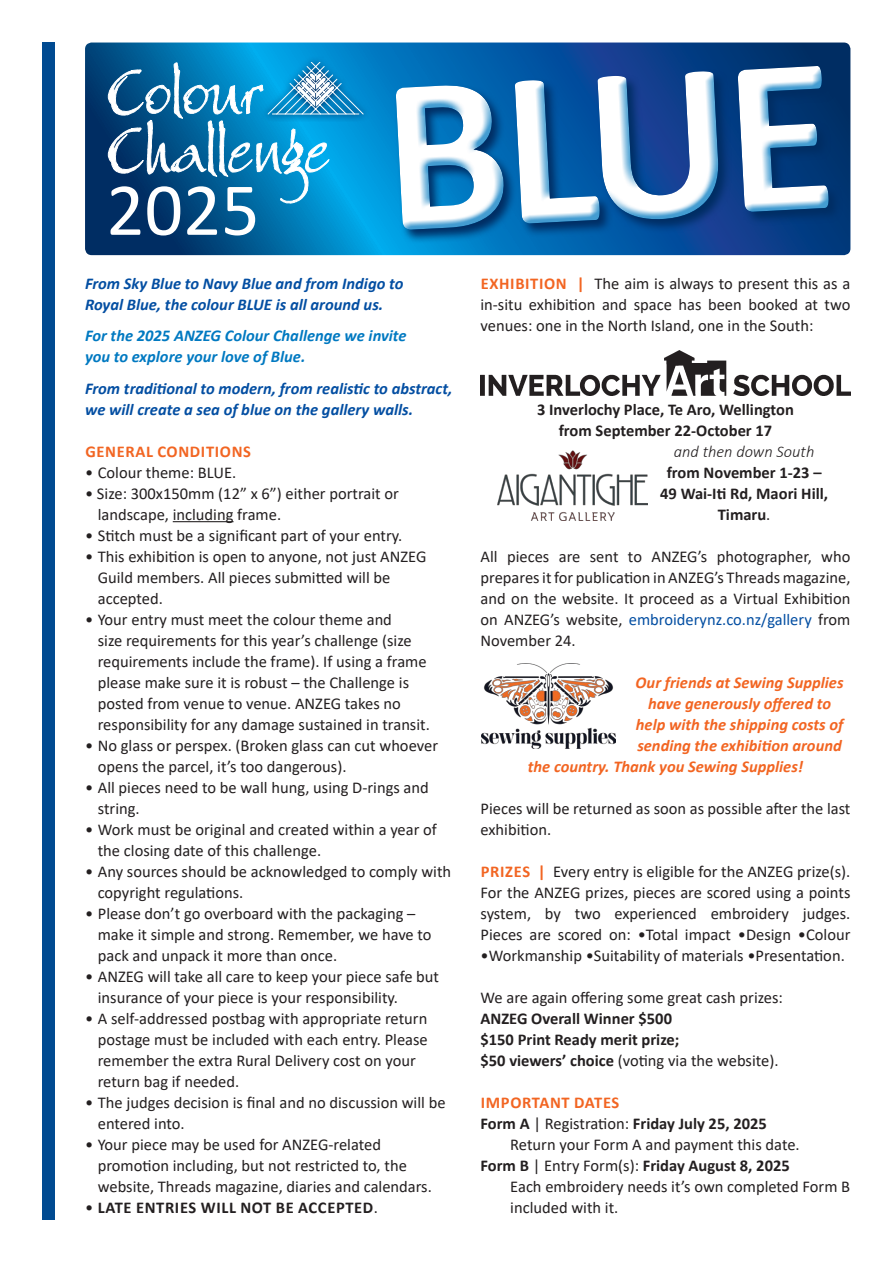
<style>
.page{position:relative;width:893px;height:1263px;background:#fff}
.page>*{position:absolute;margin:0;border:0;box-sizing:border-box;transform-origin:0 0}
.t1{font:75.6px "Calibri";color:#fff}
.t2{font:67.5px/58.1px "Bergell Std";color:#fff}
.t3{font:16.5px/21px "Calibri";color:#231f20}
.t4{font:700 16.5px/21px "Calibri";color:#231f20;text-align:center}
.t5{font:italic 700 16.5px/21px "Calibri";color:#034ea2}
.t6{font:italic 700 16.5px "Calibri";color:#f26522}
.t7{font:italic 700 16.5px/21px "Calibri";color:#0079c1}
.t8{font:700 16.5px "Calibri";letter-spacing:.04em;color:#f26522}
.t9{font:700 16.5px "Calibri";letter-spacing:.04em;color:#231f20}
.t10{font:italic 300 16.5px "Calibri";color:#231f20}
.s1{font-weight:400}
.s2{font-weight:700;color:#f26522}
.s3{color:#034ea2}
</style>
<div class="page">
<hr style="left:173px;top:521px;width:61px;height:1px;background:#231f20">
<div style="left:43px;top:43px;width:12px;height:1177px;background:#004a91"></div>
<img style="left:482px;top:663px;width:134px;height:85px">
<svg style="left:85px;top:43px;width:765px;height:212px;background:#015c9a"></svg>
<svg style="left:259px;top:53px;width:130px;height:87px;background:#0089cf"></svg>
<svg style="left:108px;top:62px;width:255px;height:142px;background:#1a7fb5"></svg>
<svg style="left:394px;top:63px;width:455px;height:190px;background:#035198"></svg>
<svg style="left:395px;top:65px;width:435px;height:169px"></svg>
<img style="left:480px;top:351px;width:370px;height:44px">
<img style="left:497px;top:450px;width:151px;height:70px">
<h2 class="t2" style="left:106px;top:61px;width:225px">Colour<br>Challenge</h2>
<h1 class="t1" style="left:106px;top:157px;width:155px">2025</h1>
<p class="t5" style="left:85px;top:272px;width:320px">From Sky Blue to Navy Blue and from Indigo to<br>Royal Blue, the colour BLUE is all around us.</p>
<p class="t7" style="left:85px;top:325px;width:323px">For the 2025 ANZEG Colour Challenge we invite you to explore your love of Blue.</p>
<p class="t5" style="left:85px;top:377px;width:369px">From traditional to modern, from realistic to abstract, we will create a sea of blue on the gallery walls.</p>
<p class="t8" style="left:85px;top:440px;width:167px">General Conditions</p>
<p class="t3" style="left:85px;top:461px;width:153px">• Colour theme: BLUE.</p>
<p class="t3" style="left:98px;top:482px;width:303px;text-indent:-13px">• Size: 300x150mm (12” x 6”) either portrait or landscape, including frame.</p>
<p class="t3" style="left:85px;top:524px;width:319px">• Stitch must be a significant part of your entry.</p>
<p class="t3" style="left:98px;top:545px;width:330px;text-indent:-13px">• This exhibition is open to anyone, not just ANZEG<br>Guild members. All pieces submitted will be accepted.</p>
<p class="t3" style="left:98px;top:608px;width:334px;text-indent:-13px">• Your entry must meet the colour theme and<br>size requirements for this year’s challenge (size requirements include the frame). If using a frame please make sure it is robust – the Challenge is posted from venue to venue. ANZEG takes no responsibility for any damage sustained in transit.</p>
<p class="t3" style="left:98px;top:734px;width:342px;text-indent:-13px">• No glass or perspex. (Broken glass can cut whoever opens the parcel, it’s too dangerous).</p>
<p class="t3" style="left:98px;top:776px;width:333px;text-indent:-13px">• All pieces need to be wall hung, using D-rings and string.</p>
<p class="t3" style="left:98px;top:818px;width:341px;text-indent:-13px">• Work must be original and created within a year of the closing date of this challenge.</p>
<p class="t3" style="left:98px;top:860px;width:355px;text-indent:-13px">• Any sources should be acknowledged to comply with copyright regulations.</p>
<p class="t3" style="left:98px;top:902px;width:335px;text-indent:-13px">• Please don’t go overboard with the packaging – make it simple and strong. Remember, we have to pack and unpack it more than once.</p>
<p class="t3" style="left:98px;top:965px;width:343px;text-indent:-13px">• ANZEG will take all care to keep your piece safe but insurance of your piece is your responsibility.</p>
<p class="t3" style="left:98px;top:1007px;width:332px;text-indent:-13px">• A self-addressed postbag with appropriate return postage must be included with each entry. Please remember the extra Rural Delivery cost on your return bag if needed.</p>
<p class="t3" style="left:98px;top:1092px;width:349px;text-indent:-13px">• The judges decision is final and no discussion will be entered into.</p>
<p class="t3" style="left:98px;top:1134px;width:336px;text-indent:-13px">• Your piece may be used for ANZEG-related promotion including, but not restricted to, the website, Threads magazine, diaries and calendars.</p>
<p class="t9" style="left:85px;top:1196px;width:294px"><span class="s1">•</span> Late entries will not be accepted<span class="s1">.</span></p>
<p class="t3" style="left:480px;top:273px;width:371px;text-align:justify"><span class="s2">Exhibition |</span> The aim is always to present this as a in-situ exhibition and space has been booked at two venues: one in the North Island, one in the South:</p>
<p class="t4" style="left:537px;top:399px;width:258px">3 Inverlochy Place, Te Aro, Wellington from September 22-October 17</p>
<p class="t10" style="left:674px;top:441px;width:142px">and then down South</p>
<p class="t4" style="left:660px;top:462px;width:169px">from November 1-23 –<br>49 Wai-Iti Rd, Maori Hill,<br>Timaru<span class="s1">.</span></p>
<p class="t3" style="left:480px;top:546px;width:371px;text-align:justify">All pieces are sent to ANZEG’s photographer, who prepares it for publication in ANZEG’s Threads magazine, and on the website. It proceed as a Virtual Exhibition on ANZEG’s website, <span class="s3">embroiderynz.co.nz/gallery</span> from November 24.</p>
<p class="t6" style="left:636px;top:671px;width:209px">Our friends at Sewing Supplies</p>
<p class="t6" style="left:648px;top:692px;width:184px">have generously offered to</p>
<p class="t6" style="left:636px;top:713px;width:209px">help with the shipping costs of</p>
<p class="t6" style="left:637px;top:734px;width:206px">sending the exhibition around</p>
<p class="t6" style="left:528px;top:755px;width:277px">the country. Thank you Sewing Supplies!</p>
<p class="t3" style="left:480px;top:798px;width:371px">Pieces will be returned as soon as possible after the last exhibition.</p>
<p class="t3" style="left:480px;top:861px;width:371px;text-align:justify"><span class="s2">Prizes |</span> Every entry is eligible for the ANZEG prize(s).<br>For the ANZEG prizes, pieces are scored using a points system, by two experienced embroidery judges.<br>Pieces are scored on: •Total impact •Design •Colour</p>
<p class="t3" style="left:480px;top:945px;width:366px">•Workmanship •Suitability of materials •Presentation.</p>
<p class="t3" style="left:480px;top:987px;width:304px">We are again offering some great cash prizes:</p>
<p class="t4" style="left:480px;top:1008px;width:10px">ANZE</p>
<p class="t4" style="left:480px;top:1008px;width:300px;text-align:left;text-indent:37px">G Overall Winner $500<br>$150 Print Ready merit prize;<br>$50 viewers’ choice <span class="s1">(voting via the website).</span></p>
<p class="t8" style="left:481px;top:1091px;width:140px">Important Dates</p>
<p class="t4" style="left:480px;top:1113px;width:288px">Form A <span class="s1">| Registration:</span> Friday July 25, 2025</p>
<p class="t3" style="left:510px;top:1134px;width:291px">Return your Form A and payment this date.</p>
<p class="t4" style="left:480px;top:1155px;width:311px">Form B <span class="s1">| Entry Form(s):</span> Friday August 8, 2025</p>
<p class="t3" style="left:510px;top:1176px;width:341px">Each embroidery needs it’s own completed Form B</p>
<p class="t3" style="left:510px;top:1197px;width:110px">included with it.</p>
</div>
